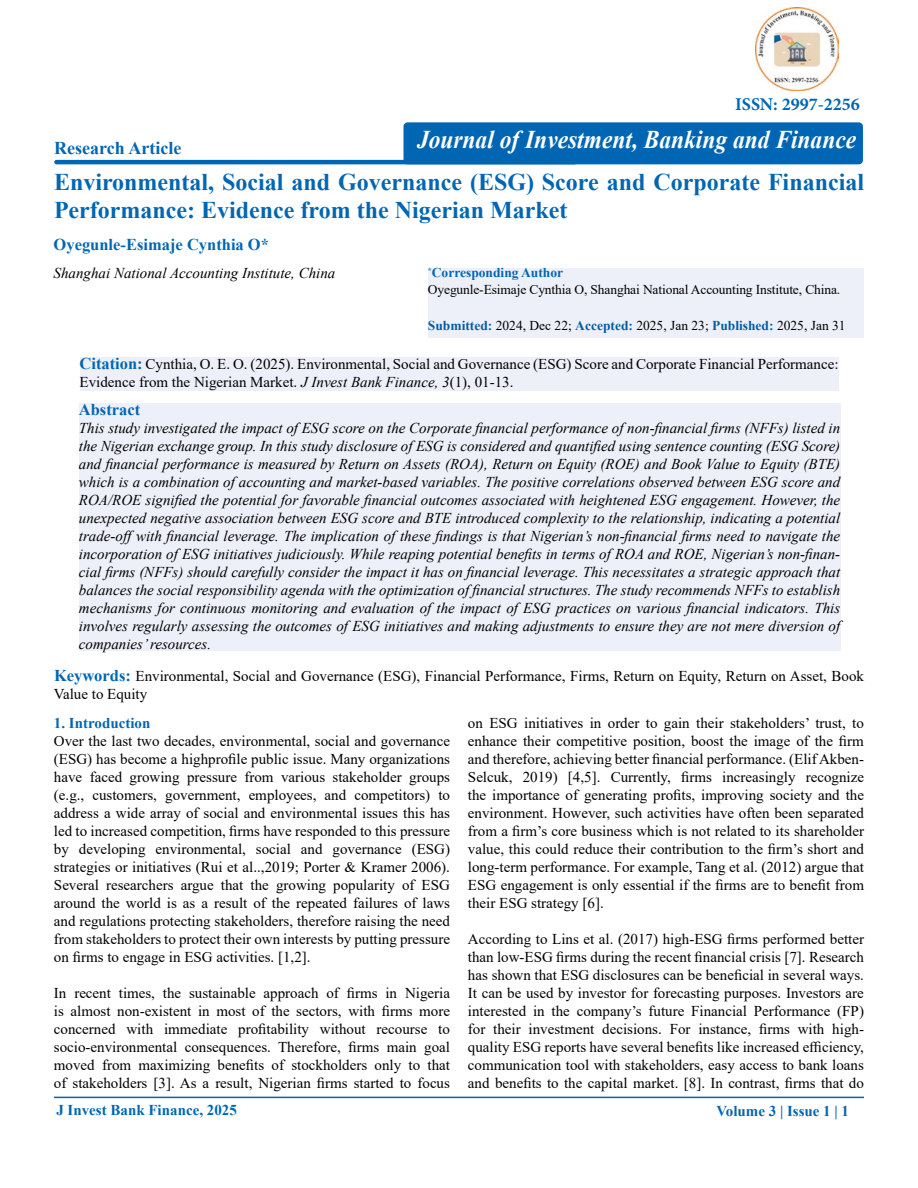
<style>
.page{position:relative;width:918px;height:1188px;background:#fff}
.page>*{position:absolute;margin:0;border:0;box-sizing:border-box;transform-origin:0 0}
.t1{font:italic 700 25.5px "Times New Roman";color:#fff;scale:.92 1}
.t2{font:700 24px/28.8px "Times New Roman";color:#0066b3}
.t3{font:700 18px "Times New Roman";color:#0066b3}
.t4{font:700 18px "Minion Pro";color:#0066b3}
.t5{font:700 16.5px "Times New Roman";color:#0066b3}
.t6{font:15px/18px "Times New Roman";color:#000;text-align:justify}
.t7{font:italic 15px/18px "Times New Roman";color:#000;text-align:justify}
.t8{font:700 15px "Times New Roman";color:#0066b3}
.t9{font:13.5px/16.5px "Times New Roman";letter-spacing:-.01em;color:#000}
.s1{font-weight:700;color:#0066b3}
.s2{font-weight:700;color:#005da4}
.s3{font-weight:700;font-size:16.5px;color:#0066b3}
.s4{font-style:italic}
</style>
<div class="page">
<hr style="left:54px;top:1097px;width:810px;height:1px;background:#0066b3">
<div style="left:428px;top:268px;width:436px;height:70px;background:#eef0f9"></div>
<div style="left:80px;top:358px;width:758px;height:33px;background:#eef0f9"></div>
<div style="left:79px;top:403px;width:761px;height:248px;background:#eef0f9"></div>
<div style="left:404px;top:122px;width:459px;height:42px;background:#0066b3;border-radius:4px"></div>
<img style="left:756px;top:7px;width:83px;height:83px">
<hr style="left:54px;top:160px;width:523px;height:4px;background:#0066b3;border-radius:2px">
<p class="t3" style="left:54px;top:135px;width:129px">Research Article</p>
<p class="t4" style="left:735px;top:91px;width:126px">ISSN: 2997-2256</p>
<h1 class="t1" style="left:417px;top:122px;width:479px">Journal of Investment, Banking and Finance</h1>
<h2 class="t2" style="left:54px;top:167px;width:812px">Environmental, Social and Governance (ESG) Score and Corporate Financial<br>Performance: Evidence from the Nigerian Market</h2>
<p class="t5" style="left:54px;top:233px;width:217px">Oyegunle-Esimaje Cynthia O*</p>
<p class="t7" style="left:54px;top:263px;width:283px">Shanghai National Accounting Institute, China</p>
<p class="t9" style="left:428px;top:264px;width:414px"><sup>*</sup><span class="s1">Corresponding Author<br></span>Oyegunle-Esimaje Cynthia O, Shanghai National Accounting Institute, China.</p>
<p class="t9" style="left:428px;top:317px;width:419px"><span class="s2">Submitted</span><span class="s1">:</span> 2024, Dec 22; <span class="s2">Accepted</span><span class="s1">:</span> 2025, Jan 23; <span class="s2">Published</span><span class="s1">:</span> 2025, Jan 31</p>
<p class="t6" style="left:80px;top:354px;width:761px"><span class="s3">Citation:</span> Cynthia, O. E. O. (2025). Environmental, Social and Governance (ESG) Score and Corporate Financial Performance:<br>Evidence from the Nigerian Market. <span class="s4">J Invest Bank Finance, 3</span>(1), 01-13.</p>
<p class="t5" style="left:79px;top:397px;width:63px">Abstract</p>
<p class="t7" style="left:79px;top:418px;width:763px">This study investigated the impact of ESG score on the Corporate financial performance of non-financial firms (NFFs) listed in the Nigerian exchange group. In this study disclosure of ESG is considered and quantified using sentence counting (ESG Score) and financial performance is measured by Return on Assets (ROA), Return on Equity (ROE) and Book Value to Equity (BTE) which is a combination of accounting and market-based variables. The positive correlations observed between ESG score and ROA/ROE signified the potential for favorable financial outcomes associated with heightened ESG engagement. However, the unexpected negative association between ESG score and BTE introduced complexity to the relationship, indicating a potential trade-offwith financial leverage. The implication of these findings is that Nigerian’s non-financial firms need to navigate the incorporation of ESG initiatives judiciously. While reaping potential benefits in terms of ROA and ROE, Nigerian’s non-finan&shy;cial firms (NFFs) should carefully consider the impact it has on financial leverage. This necessitates a strategic approach that balances the social responsibility agenda with the optimization of financial structures. The study recommends NFFs to establish mechanisms for continuous monitoring and evaluation of the impact of ESG practices on various financial indicators. This involves regularly assessing the outcomes of ESG initiatives and making adjustments to ensure they are not mere diversion of companies’ resources.</p>
<p class="t6" style="left:54px;top:667px;width:812px"><span class="s3">Keywords:</span> Environmental, Social and Governance (ESG), Financial Performance, Firms, Return on Equity, Return on Asset, Book<br>Value to Equity</p>
<p class="t8" style="left:54px;top:712px;width:98px">1. Introduction</p>
<p class="t6" style="left:54px;top:732px;width:398px">Over the last two decades, environmental, social and governance (ESG) has become a highprofile public issue. Many organizations have faced growing pressure from various stakeholder groups (e.g., customers, government, employees, and competitors) to address a wide array of social and environmental issues this has led to increased competition, firms have responded to this pressure by developing environmental, social and governance (ESG) strategies or initiatives (Rui et al..,2019; Porter &amp; Kramer 2006).<br>Several researchers argue that the growing popularity of ESG around the world is as a result of the repeated failures of laws and regulations protecting stakeholders, therefore raising the need from stakeholders to protect their own interests by putting pressure on firms to engage in ESG activities. [1,2].</p>
<p class="t6" style="left:54px;top:984px;width:398px">In recent times, the sustainable approach of firms in Nigeria is almost non-existent in most of the sectors, with firms more concerned with immediate profitability without recourse to socio-environmental consequences. Therefore, firms main goal moved from maximizing benefits of stockholders only to that of stakeholders [3]. As a result, Nigerian firms started to focus</p>
<p class="t6" style="left:468px;top:714px;width:398px">on ESG initiatives in order to gain their stakeholders’ trust, to enhance their competitive position, boost the image of the firm and therefore, achieving better financial performance. (Elif Akben-Selcuk, 2019) [4,5]. Currently, firms increasingly recognize the importance of generating profits, improving society and the environment. However, such activities have often been separated from a firm’s core business which is not related to its shareholder value, this could reduce their contribution to the firm’s short and long-term performance. For example, Tang et al. (2012) argue that ESG engagement is only essential if the firms are to benefit from their ESG strategy [6].</p>
<p class="t6" style="left:468px;top:930px;width:398px">According to Lins et al. (2017) high-ESG firms performed better than low-ESG firms during the recent financial crisis [7]. Research has shown that ESG disclosures can be beneficial in several ways.<br>It can be used by investor for forecasting purposes. Investors are interested in the company’s future Financial Performance (FP) for their investment decisions. For instance, firms with high&shy;quality ESG reports have several benefits like increased efficiency, communication tool with stakeholders, easy access to bank loans and benefits to the capital market. [8]. In contrast, firms that do</p>
<p class="t8" style="left:56px;top:1100px;width:182px">J Invest Bank Finance, 2025</p>
<p class="t8" style="left:716px;top:1100px;width:134px">Volume 3 | Issue 1 | 1</p>
</div>
